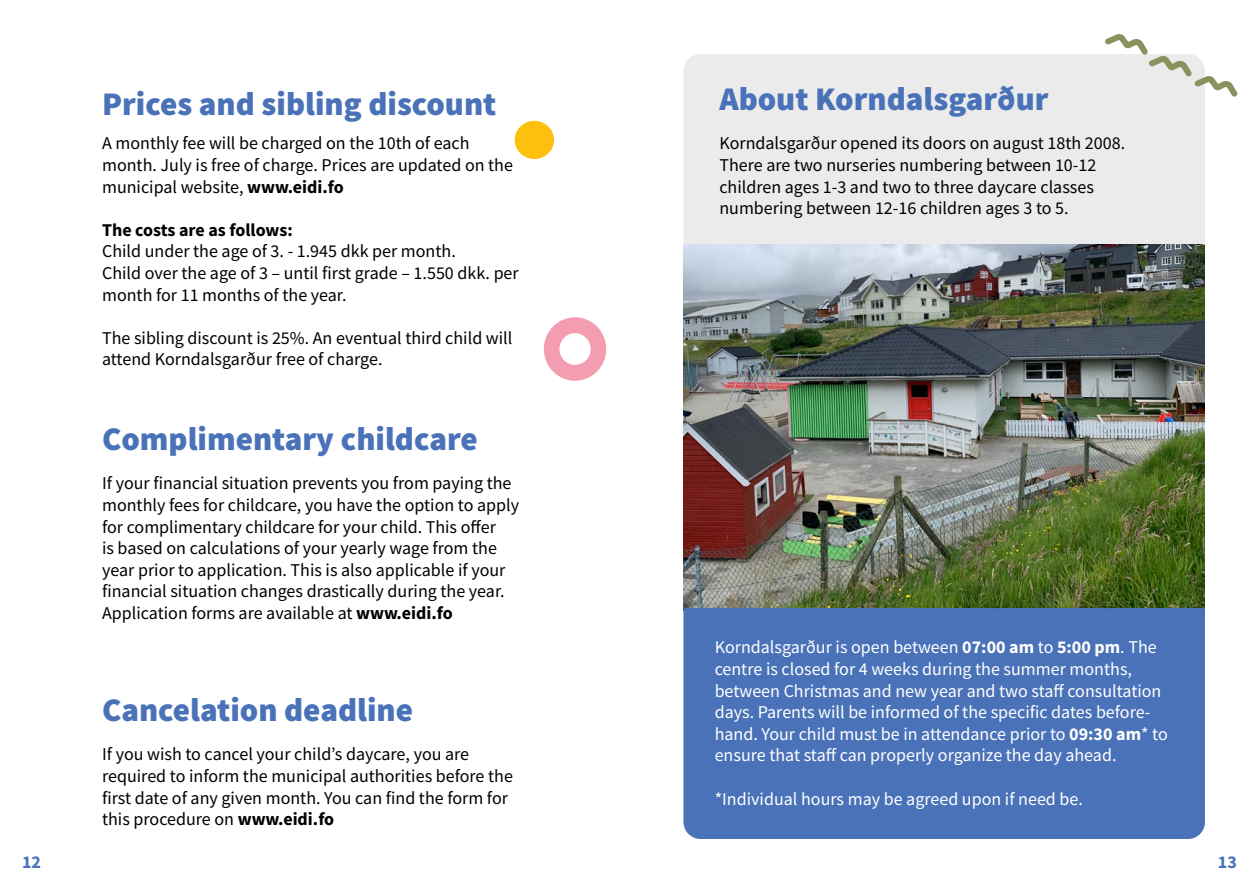
<style>
.page{position:relative;width:1259px;height:893px;background:#fff}
.page>*{position:absolute;margin:0;border:0;box-sizing:border-box;transform-origin:0 0}
.t1{font:900 33px "Source Sans Pro";color:#4a72b8}
.t2{font:18px/21.6px "Source Sans Pro";color:#000}
.t3{font:18px/21.6px "Source Sans Pro";color:#fff}
.t4{font:700 18px "Source Sans Pro";color:#000}
.t5{font:700 18px "Source Sans Pro";color:#4a72b8}
.s1{font-weight:700}
</style>
<div class="page">
<div style="left:683px;top:54px;width:522px;height:785px;background:#ebebec;border-radius:17px"></div>
<img style="left:683px;top:244px;width:522px;height:364px">
<div style="left:683px;top:608px;width:522px;height:231px;background:#4a72b8"></div>
<svg style="left:1105px;top:34px;width:133px;height:63px"></svg>
<div style="left:514px;top:121px;width:40px;height:38px;background:#fec00f;border-radius:50%"></div>
<svg style="left:544px;top:317px;width:62px;height:64px"></svg>
<h1 class="t1" style="left:102px;top:81px;width:396px">Prices and sibling discount</h1>
<p class="t2" style="left:102px;top:133px;width:412px">A monthly fee will be charged on the 10th of each month. July is free of charge. Prices are updated on the municipal website, <span class="s1">www.eidi.fo</span></p>
<p class="t4" style="left:102px;top:218px;width:192px">The costs are as follows:</p>
<p class="t2" style="left:102px;top:241px;width:418px">Child under the age of 3. - 1.945 dkk per month.<br>Child over the age of 3 – until first grade – 1.550 dkk. per month for 11 months of the year.</p>
<p class="t2" style="left:102px;top:327px;width:412px">The sibling discount is 25%. An eventual third child will attend Korndalsgarður free of charge.</p>
<h1 class="t1" style="left:102px;top:416px;width:377px">Complimentary childcare</h1>
<p class="t2" style="left:102px;top:472px;width:418px">If your financial situation prevents you from paying the monthly fees for childcare, you have the option to apply for complimentary childcare for your child. This offer<br>is based on calculations of your yearly wage from the year prior to application. This is also applicable if your financial situation changes drastically during the year.<br>Application forms are available at <span class="s1">www.eidi.fo</span></p>
<h1 class="t1" style="left:102px;top:687px;width:312px">Cancelation deadline</h1>
<p class="t2" style="left:102px;top:744px;width:412px">If you wish to cancel your child’s daycare, you are required to inform the municipal authorities before the first date of any given month. You can find the form for this procedure on <span class="s1">www.eidi.fo</span></p>
<h1 class="t1" style="left:719px;top:76px;width:331px">About Korndalsgarður</h1>
<p class="t2" style="left:719px;top:133px;width:407px">Korndalsgarður opened its doors on august 18th 2008.<br>There are two nurseries numbering between 10-12 children ages 1-3 and two to three daycare classes numbering between 12-16 children ages 3 to 5.</p>
<p class="t3" style="left:714px;top:637px;width:455px">Korndalsgarður is open between <span class="s1">07:00 am</span> to <span class="s1">5:00 pm</span>. The centre is closed for 4 weeks during the summer months, between Christmas and new year and two staff consultation days. Parents will be informed of the specific dates before&shy;hand. Your child must be in attendance prior to <span class="s1">09:30 am</span>* to ensure that staff can properly organize the day ahead.</p>
<p class="t3" style="left:714px;top:788px;width:370px">*Individual hours may be agreed upon if need be.</p>
<p class="t5" style="left:22px;top:850px;width:21px">12</p>
<p class="t5" style="left:1218px;top:850px;width:21px">13</p>
</div>
